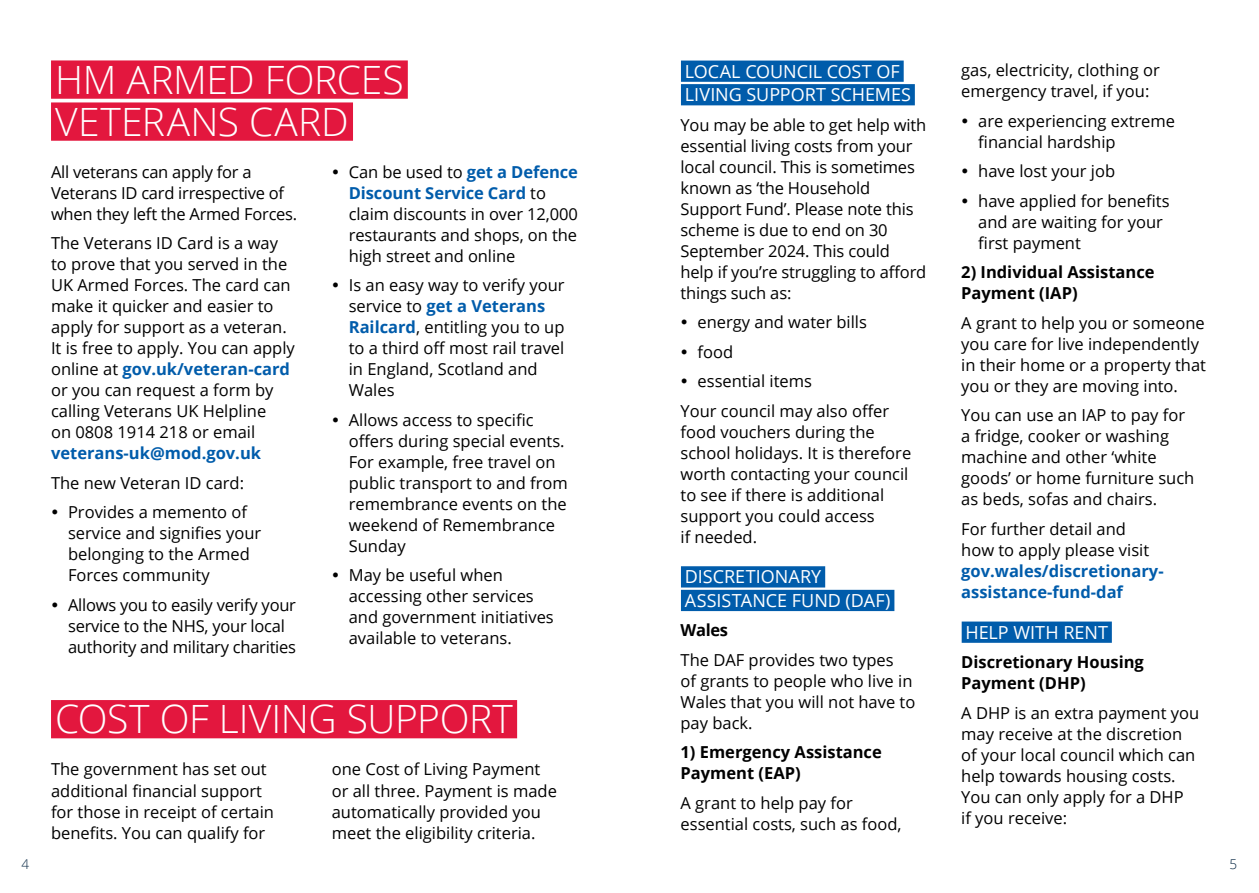
<style>
.page{position:relative;width:1259px;height:893px;background:#fff}
.page>*{position:absolute;margin:0;border:0;box-sizing:border-box;transform-origin:0 0}
.t1{font:300 39px "Open Sans";letter-spacing:-.005em;color:#fff}
.t2{font:18px "Open Sans";color:#fff}
.t3{font:16.5px/21px "Open Sans";color:#000}
.t4{font:700 16.5px/21px "Open Sans";color:#000}
.t5{font:700 16.5px/21px "Open Sans";color:#005cab}
.t6{font:300 13.5px "Open Sans";color:#042440}
.s1{font-weight:700;color:#005cab}
.s2{font-weight:400;color:#000}
</style>
<div class="page">
<div style="left:51px;top:60px;width:357px;height:39px;background:#e3173e"></div>
<div style="left:51px;top:102px;width:302px;height:39px;background:#e3173e"></div>
<div style="left:51px;top:700px;width:466px;height:38px;background:#e3173e"></div>
<div style="left:681px;top:61px;width:222px;height:21px;background:#005cab"></div>
<div style="left:681px;top:84px;width:234px;height:21px;background:#005cab"></div>
<div style="left:681px;top:566px;width:144px;height:21px;background:#005cab"></div>
<div style="left:681px;top:590px;width:213px;height:21px;background:#005cab"></div>
<div style="left:961px;top:621px;width:150px;height:22px;background:#005cab"></div>
<h1 class="t1" style="left:55px;top:53px;width:350px">HM ARMED FORCES</h1>
<h1 class="t1" style="left:55px;top:95px;width:295px">VETERANS CARD</h1>
<p class="t3" style="left:51px;top:161px;width:248px">All veterans can apply for a<br>Veterans ID card irrespective of when they left the Armed Forces.</p>
<p class="t3" style="left:51px;top:232px;width:245px">The Veterans ID Card is a way to prove that you served in the<br>UK Armed Forces. The card can make it quicker and easier to apply for support as a veteran.<br>It is free to apply. You can apply online at <span class="s1">gov.uk/veteran-card </span>or you can request a form by calling Veterans UK Helpline<br>on 0808 1914 218 or email <span class="s1">veterans-uk@mod.gov.uk</span></p>
<p class="t3" style="left:51px;top:472px;width:194px">The new Veteran ID card:</p>
<p class="t3" style="left:68px;top:501px;width:195px">Provides a memento of service and signifies your belonging to the Armed<br>Forces community</p>
<p class="t3" style="left:68px;top:594px;width:229px">Allows you to easily verify your service to the NHS, your local authority and military charities</p>
<p class="t3" style="left:349px;top:161px;width:231px">Can be used to <span class="s1">get a Defence<br>Discount Service Card</span> to claim discounts in over 12,000 restaurants and shops, on the high street and online</p>
<p class="t3" style="left:349px;top:274px;width:217px">Is an easy way to verify your service to <span class="s1">get a Veterans<br>Railcard</span>, entitling you to up to a third off most rail travel in England, Scotland and<br>Wales</p>
<p class="t3" style="left:349px;top:409px;width:220px">Allows access to specific offers during special events.<br>For example, free travel on public transport to and from remembrance events on the weekend of Remembrance<br>Sunday</p>
<p class="t3" style="left:349px;top:564px;width:206px">May be useful when accessing other services and government initiatives available to veterans.</p>
<h1 class="t1" style="left:55px;top:692px;width:459px">COST OF LIVING SUPPORT</h1>
<p class="t3" style="left:51px;top:759px;width:225px">The government has set out additional financial support for those in receipt of certain benefits. You can qualify for</p>
<p class="t3" style="left:332px;top:759px;width:227px">one Cost of Living Payment or all three. Payment is made automatically provided you meet the eligibility criteria.</p>
<h2 class="t2" style="left:685px;top:59px;width:217px">LOCAL COUNCIL COST OF</h2>
<h2 class="t2" style="left:685px;top:82px;width:228px">LIVING SUPPORT SCHEMES</h2>
<p class="t3" style="left:680px;top:114px;width:247px">You may be able to get help with essential living costs from your local council. This is sometimes known as ‘the Household<br>Support Fund’. Please note this scheme is due to end on 30<br>September 2024. This could help if you’re struggling to afford things such as:</p>
<p class="t3" style="left:697px;top:311px;width:171px">energy and water bills</p>
<p class="t3" style="left:697px;top:341px;width:37px">food</p>
<p class="t3" style="left:697px;top:370px;width:116px">essential items</p>
<p class="t3" style="left:680px;top:400px;width:232px">Your council may also offer food vouchers during the school holidays. It is therefore worth contacting your council to see if there is additional support you could access<br>if needed.</p>
<h2 class="t2" style="left:685px;top:564px;width:138px">DISCRETIONARY</h2>
<h2 class="t2" style="left:685px;top:588px;width:207px">ASSISTANCE FUND (DAF)</h2>
<h3 class="t4" style="left:680px;top:619px;width:49px">Wales</h3>
<p class="t3" style="left:680px;top:649px;width:236px">The DAF provides two types<br>of grants to people who live in<br>Wales that you will not have to pay back.</p>
<p class="t4" style="left:680px;top:741px;width:203px">1) Emergency Assistance<br>Payment (EAP)</p>
<p class="t3" style="left:680px;top:792px;width:223px">A grant to help pay for essential costs, such as food,</p>
<p class="t3" style="left:961px;top:59px;width:200px">gas, electricity, clothing or emergency travel, if you:</p>
<p class="t3" style="left:978px;top:110px;width:198px">are experiencing extreme financial hardship</p>
<p class="t3" style="left:978px;top:161px;width:138px">have lost your job</p>
<p class="t3" style="left:978px;top:190px;width:193px">have applied for benefits and are waiting for your first payment</p>
<p class="t4" style="left:961px;top:262px;width:195px">2) Individual Assistance<br>Payment (IAP)</p>
<p class="t3" style="left:961px;top:312px;width:246px">A grant to help you or someone you care for live independently in their home or a property that you or they are moving into.</p>
<p class="t3" style="left:961px;top:405px;width:235px">You can use an IAP to pay for a fridge, cooker or washing machine and other ‘white goods’ or home furniture such as beds, sofas and chairs.</p>
<p class="t5" style="left:961px;top:518px;width:204px"><span class="s2">For further detail and<br>how to apply please visit </span>gov.wales/discretionary&shy;assistance-fund-daf</p>
<h2 class="t2" style="left:965px;top:620px;width:144px">HELP WITH RENT</h2>
<p class="t4" style="left:961px;top:651px;width:184px">Discretionary Housing<br>Payment (DHP)</p>
<p class="t3" style="left:961px;top:702px;width:239px">A DHP is an extra payment you may receive at the discretion of your local council which can help towards housing costs.<br>You can only apply for a DHP<br>if you receive:</p>
<p class="t6" style="left:22px;top:855px;width:9px">4</p>
<p class="t6" style="left:1229px;top:855px;width:9px">5</p>
</div>
